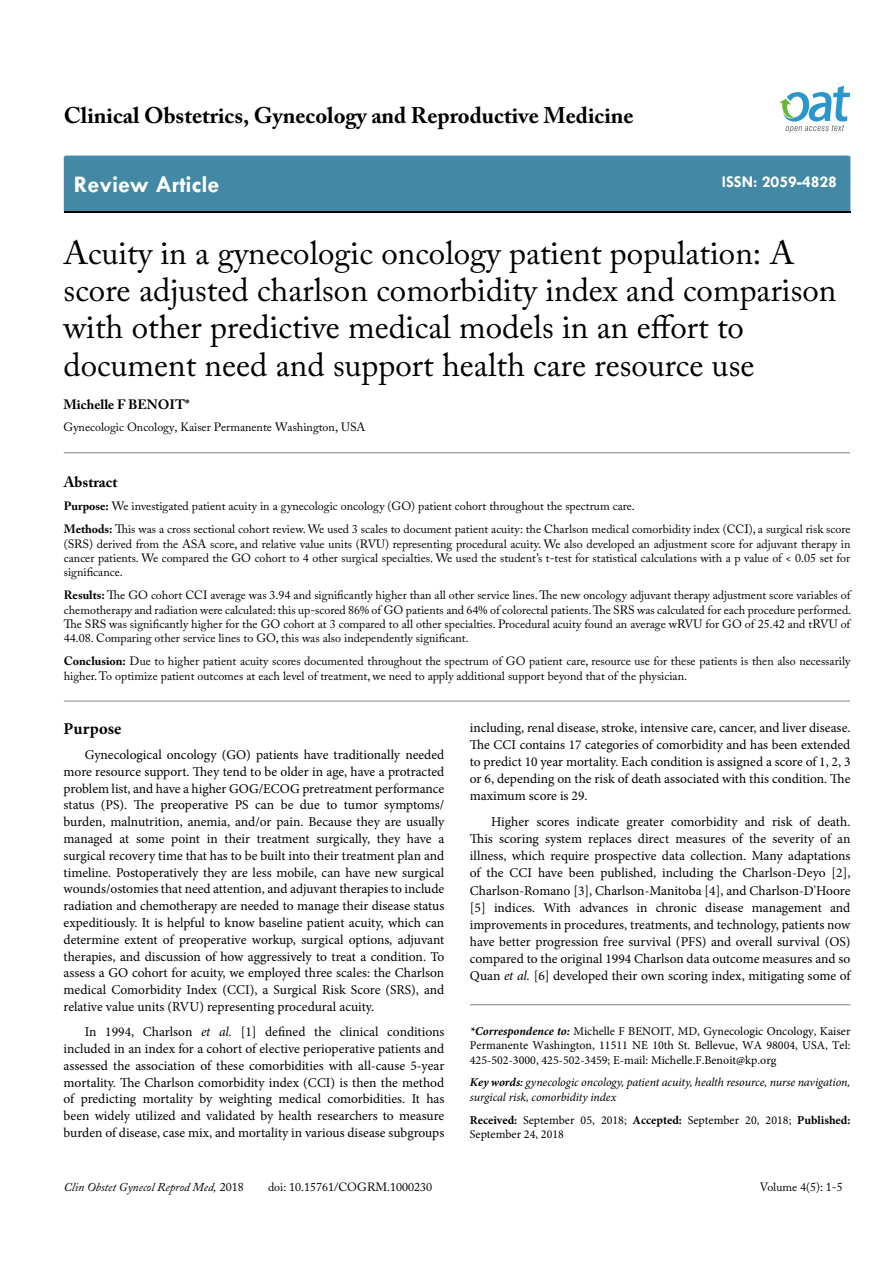
<style>
.page{position:relative;width:893px;height:1263px;background:#fff}
.page>*{position:absolute;margin:0;border:0;box-sizing:border-box;transform-origin:0 0}
.t1{font:33px/37.5px "Adobe Caslon Pro";color:#000}
.t2{font:700 24px "Tw Cen";color:#fff}
.t3{font:700 22.5px "Adobe Caslon Pro";color:#000}
.t4{font:700 16.5px "Tw Cen";color:#fff}
.t5{font:700 16.5px "Minion Pro";letter-spacing:.005em;color:#000}
.t6{font:700 15px "Adobe Caslon Pro";color:#000}
.t7{font:13.5px/16.8px "Minion Pro";color:#000;text-align:justify}
.t8{font:700 13.5px "Adobe Caslon Pro";color:#000}
.t9{font:12px/14.4px "Adobe Caslon Pro";color:#000}
.t10{font:12px/14.4px "Minion Pro";color:#000;text-align:justify}
.t11{font:italic 12px/14.4px "Minion Pro";letter-spacing:-.005em;color:#000}
.t12{font:italic 12px "Adobe Caslon Pro";color:#000}
.s1{font-weight:700}
.s2{font-style:italic}
.s3{font-weight:700;font-style:italic}
.s4{font-weight:600}
.s5{font-style:normal}
</style>
<div class="page">
<div style="left:64px;top:156px;width:786px;height:56px;background:#4389a5"></div>
<svg style="left:779px;top:86px;width:71px;height:47px"></svg>
<hr style="left:64px;top:452px;width:786px;height:1px;background:#808285">
<hr style="left:64px;top:701px;width:786px;height:1px;background:#808285">
<hr style="left:470px;top:1004px;width:380px;height:1px;background:#808285">
<h3 class="t3" style="left:64px;top:102px;width:571px">Clinical Obstetrics, Gynecology and Reproductive Medicine</h3>
<h2 class="t2" style="left:74px;top:170px;width:147px">Review Article</h2>
<p class="t4" style="left:722px;top:172px;width:117px">ISSN: 2059-4828</p>
<h1 class="t1" style="left:64px;top:233px;width:774px">Acuity in a gynecologic oncology patient population: A score adjusted charlson comorbidity index and comparison with other predictive medical models in an effort to document need and support health care resource use</h1>
<p class="t8" style="left:64px;top:397px;width:127px">Michelle F BENOIT*</p>
<p class="t9" style="left:64px;top:420px;width:303px">Gynecologic Oncology, Kaiser Permanente Washington, USA</p>
<p class="t6" style="left:64px;top:473px;width:55px">Abstract</p>
<p class="t9" style="left:64px;top:495px;width:788px;line-height:23px"><span class="s1">Purpose:</span> We investigated patient acuity in a gynecologic oncology (GO) patient cohort throughout the spectrum care.<br><span class="s1">Methods:</span> This was a cross sectional cohort review. We used 3 scales to document patient acuity: the Charlson medical comorbidity index (CCI), a surgical risk score</p>
<p class="t9" style="left:64px;top:536px;width:788px;text-align:justify">(SRS) derived from the ASA score, and relative value units (RVU) representing procedural acuity. We also developed an adjustment score for adjuvant therapy in cancer patients. We compared the GO cohort to 4 other surgical specialties. We used the student’s t-test for statistical calculations with a p value of &lt; 0.05 set for significance.</p>
<p class="t9" style="left:64px;top:588px;width:789px;text-align:justify"><span class="s1">Results:</span> The GO cohort CCI average was 3.94 and significantly higher than all other service lines. The new oncology adjuvant therapy adjustment score variables of chemotherapy and radiation were calculated: this up-scored 86% of GO patients and 64% of colorectal patients. The SRS was calculated for each procedure performed.<br>The SRS was significantly higher for the GO cohort at 3 compared to all other specialties. Procedural acuity found an average wRVU for GO of 25.42 and tRVU of 44.08. Comparing other service lines to GO, this was also independently significant.</p>
<p class="t9" style="left:64px;top:654px;width:788px"><span class="s1">Conclusion:</span> Due to higher patient acuity scores documented throughout the spectrum of GO patient care, resource use for these patients is then also necessarily higher. To optimize patient outcomes at each level of treatment, we need to apply additional support beyond that of the physician.</p>
<p class="t5" style="left:64px;top:717px;width:59px">Purpose</p>
<p class="t7" style="left:64px;top:746px;width:382px;text-indent:21px">Gynecological oncology (GO) patients have traditionally needed more resource support. They tend to be older in age, have a protracted problem list, and have a higher GOG/ECOG pretreatment performance status (PS). The preoperative PS can be due to tumor symptoms/ burden, malnutrition, anemia, and/or pain. Because they are usually managed at some point in their treatment surgically, they have a surgical recovery time that has to be built into their treatment plan and timeline. Postoperatively they are less mobile, can have new surgical wounds/ostomies that need attention, and adjuvant therapies to include radiation and chemotherapy are needed to manage their disease status expeditiously. It is helpful to know baseline patient acuity, which can determine extent of preoperative workup, surgical options, adjuvant therapies, and discussion of how aggressively to treat a condition. To assess a GO cohort for acuity, we employed three scales: the Charlson medical Comorbidity Index (CCI), a Surgical Risk Score (SRS), and relative value units (RVU) representing procedural acuity.</p>
<p class="t7" style="left:64px;top:1024px;width:382px;text-indent:21px">In 1994, Charlson <span class="s2">et al.</span> [1] defined the clinical conditions included in an index for a cohort of elective perioperative patients and assessed the association of these comorbidities with all-cause 5-year mortality. The Charlson comorbidity index (CCI) is then the method of predicting mortality by weighting medical comorbidities. It has been widely utilized and validated by health researchers to measure burden of disease, case mix, and mortality in various disease subgroups</p>
<p class="t7" style="left:470px;top:719px;width:382px">including, renal disease, stroke, intensive care, cancer, and liver disease.<br>The CCI contains 17 categories of comorbidity and has been extended to predict 10 year mortality. Each condition is assigned a score of 1, 2, 3 or 6, depending on the risk of death associated with this condition. The maximum score is 29.</p>
<p class="t7" style="left:470px;top:813px;width:382px;text-indent:21px">Higher scores indicate greater comorbidity and risk of death.<br>This scoring system replaces direct measures of the severity of an illness, which require prospective data collection. Many adaptations of the CCI have been published, including the Charlson-Deyo [2], Charlson-Romano [3], Charlson-Manitoba [4], and Charlson-D'Hoore [5] indices. With advances in chronic disease management and improvements in procedures, treatments, and technology, patients now have better progression free survival (PFS) and overall survival (OS) compared to the original 1994 Charlson data outcome measures and so Quan <span class="s2">et al.</span> [6] developed their own scoring index, mitigating some of</p>
<p class="t10" style="left:470px;top:1024px;width:382px"><span class="s3">*Correspondence to:</span> Michelle F BENOIT, MD, Gynecologic Oncology, Kaiser Permanente Washington, 11511 NE 10th St. Bellevue, WA 98004, USA, Tel:<br>425-502-3000, 425-502-3459; E-mail: Michelle.F.Benoit@kp.org</p>
<p class="t11" style="left:470px;top:1075px;width:382px"><span class="s1">Key words</span><span class="s4">:</span> gynecologic oncology, patient acuity, health resource, nurse navigation, surgical risk, comorbidity index</p>
<p class="t10" style="left:470px;top:1113px;width:382px"><span class="s1">Received:</span> September 05, 2018; <span class="s1">Accepted:</span> September 20, 2018; <span class="s1">Published:<br></span>September 24, 2018</p>
<p class="t12" style="left:64px;top:1180px;width:181px">Clin Obstet Gynecol Reprod Med, <span class="s5">2018</span></p>
<p class="t9" style="left:268px;top:1180px;width:166px">doi: 10.15761/COGRM.1000230</p>
<p class="t9" style="left:760px;top:1180px;width:84px">Volume 4(5): 1-5</p>
</div>
